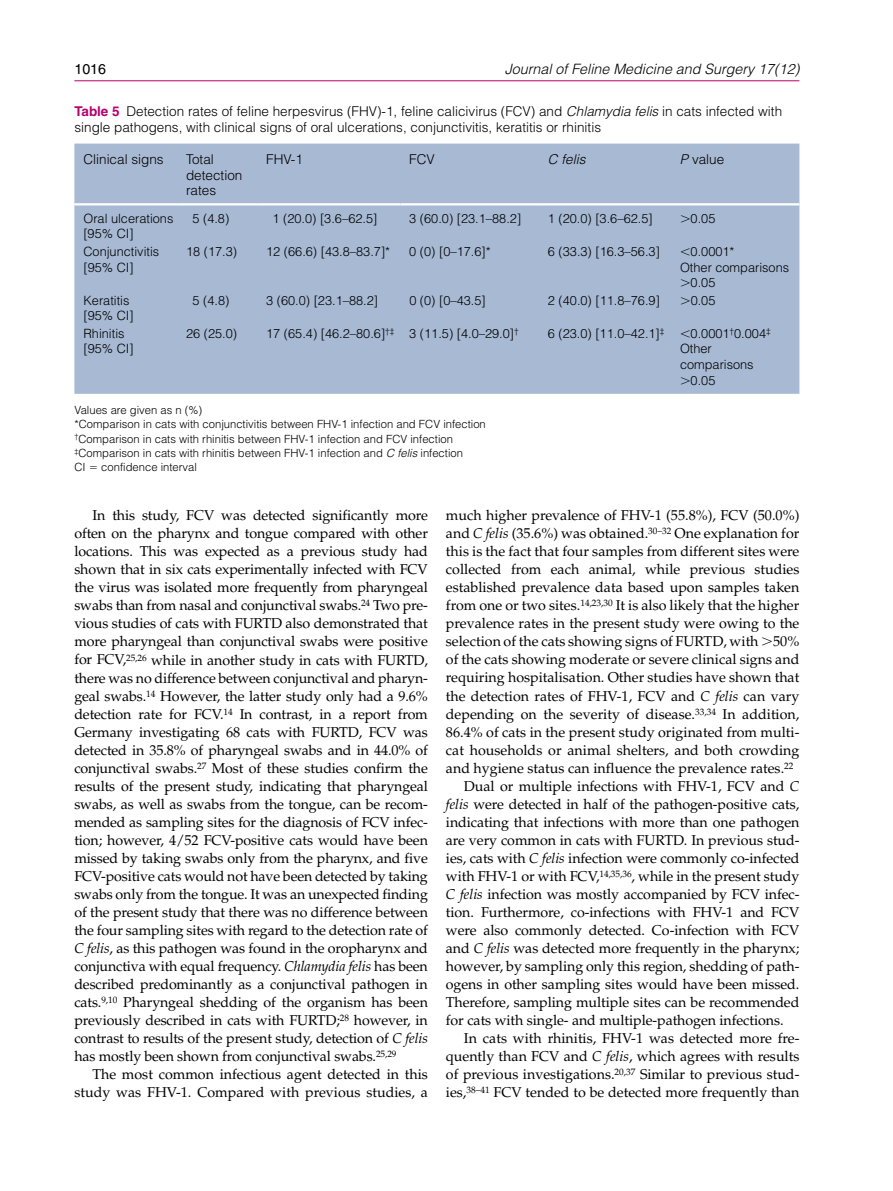
<style>
.page{position:relative;width:893px;height:1191px;background:#fff}
.page>*{position:absolute;margin:0;border:0;box-sizing:border-box;transform-origin:0 0}
.t1{font:14.25px/18px "Palatino LT Std";color:#000;text-align:justify}
.t2{font:italic 300 14.25px "Helvetica LT Std";color:#000}
.t3{font:14.25px "Helvetica LT Std";color:#000}
.t4{font:300 13.5px/15.8px "Helvetica LT Std";color:#000}
.t5{font:italic 300 13.5px "Helvetica LT Std";color:#000}
.t6{font:300 12.75px/15.8px "Helvetica LT Std";color:#000}
.t7{font:300 11.25px/14.2px "Helvetica LT Std";color:#000}
.s1{font-weight:700;color:#b6006d}
.s2{font-style:italic}
</style>
<div class="page">
<hr style="left:74px;top:80px;width:725px;height:1px;background:#b6006d">
<div style="left:74px;top:144px;width:725px;height:250px;background:#a7b9d3"></div>
<hr style="left:74px;top:203px;width:103px;height:2px;background:#fff">
<hr style="left:177px;top:203px;width:80px;height:2px;background:#fff">
<hr style="left:257px;top:203px;width:143px;height:2px;background:#fff">
<hr style="left:400px;top:203px;width:139px;height:2px;background:#fff">
<hr style="left:539px;top:203px;width:132px;height:2px;background:#fff">
<hr style="left:671px;top:203px;width:128px;height:2px;background:#fff">
<svg style="left:681px;top:215px;width:9px;height:7px"></svg>
<svg style="left:681px;top:248px;width:9px;height:7px"></svg>
<svg style="left:681px;top:279px;width:9px;height:8px"></svg>
<svg style="left:681px;top:297px;width:9px;height:7px"></svg>
<svg style="left:681px;top:330px;width:8px;height:7px"></svg>
<svg style="left:681px;top:377px;width:8px;height:7px"></svg>
<p class="t3" style="left:74px;top:61px;width:33px">1016</p>
<p class="t2" style="left:505px;top:60px;width:296px">Journal of Feline Medicine and Surgery 17(12)</p>
<p class="t4" style="left:74px;top:103px;width:709px"><span class="s1">Table 5</span> Detection rates of feline herpesvirus (FHV)-1, feline calicivirus (FCV) and <span class="s2">Chlamydia felis</span> in cats infected with single pathogens, with clinical signs of oral ulcerations, conjunctivitis, keratitis or rhinitis</p>
<p class="t4" style="left:83px;top:151px;width:82px">Clinical signs</p>
<p class="t4" style="left:186px;top:151px;width:58px">Total detection rates</p>
<p class="t4" style="left:266px;top:151px;width:38px">FHV-1</p>
<p class="t4" style="left:409px;top:151px;width:27px">FCV</p>
<p class="t5" style="left:548px;top:151px;width:39px">C felis</p>
<p class="t4" style="left:680px;top:151px;width:46px"><span class="s2">P</span> value</p>
<p class="t6" style="left:83px;top:210px;width:91px">Oral ulcerations [95% CI]</p>
<p class="t6" style="left:192px;top:210px;width:38px">5 (4.8)</p>
<p class="t6" style="left:273px;top:210px;width:106px">1 (20.0) [3.6–62.5]</p>
<p class="t6" style="left:409px;top:210px;width:113px">3 (60.0) [23.1–88.2]</p>
<p class="t6" style="left:548px;top:210px;width:106px">1 (20.0) [3.6–62.5]</p>
<p class="t6" style="left:691px;top:210px;width:26px">0.05</p>
<p class="t6" style="left:83px;top:243px;width:77px">Conjunctivitis [95% CI]</p>
<p class="t6" style="left:186px;top:243px;width:53px">18 (17.3)</p>
<p class="t6" style="left:266px;top:243px;width:126px">12 (66.6) [43.8–83.7]*</p>
<p class="t6" style="left:409px;top:243px;width:83px">0 (0) [0–17.6]*</p>
<p class="t6" style="left:548px;top:243px;width:113px">6 (33.3) [16.3–56.3]</p>
<p class="t6" style="left:691px;top:243px;width:45px">0.0001*</p>
<p class="t6" style="left:680px;top:259px;width:111px">Other comparisons</p>
<p class="t6" style="left:691px;top:275px;width:26px">0.05</p>
<p class="t6" style="left:83px;top:292px;width:52px">Keratitis [95% CI]</p>
<p class="t6" style="left:192px;top:292px;width:38px">5 (4.8)</p>
<p class="t6" style="left:266px;top:292px;width:113px">3 (60.0) [23.1–88.2]</p>
<p class="t6" style="left:409px;top:292px;width:78px">0 (0) [0–43.5]</p>
<p class="t6" style="left:548px;top:292px;width:113px">2 (40.0) [11.8–76.9]</p>
<p class="t6" style="left:691px;top:292px;width:26px">0.05</p>
<p class="t6" style="left:83px;top:325px;width:52px">Rhinitis [95% CI]</p>
<p class="t6" style="left:186px;top:325px;width:53px">26 (25.0)</p>
<p class="t6" style="left:266px;top:325px;width:254px">17 (65.4) [46.2–80.6]<sup>†‡</sup> 3 (11.5) [4.0–29.0]<sup>†</sup></p>
<p class="t6" style="left:548px;top:325px;width:118px">6 (23.0) [11.0–42.1]<sup>‡</sup></p>
<p class="t6" style="left:691px;top:325px;width:82px">0.0001<sup>†</sup>0.004<sup>‡</sup></p>
<p class="t6" style="left:680px;top:341px;width:33px">Other</p>
<p class="t6" style="left:680px;top:356px;width:75px">comparisons</p>
<p class="t6" style="left:691px;top:372px;width:26px">0.05</p>
<p class="t7" style="left:74px;top:403px;width:413px">Values are given as n (%)<br>*Comparison in cats with conjunctivitis between FHV-1 infection and FCV infection <sup>†</sup>Comparison in cats with rhinitis between FHV-1 infection and FCV infection <sup>‡</sup>Comparison in cats with rhinitis between FHV-1 infection and <span class="s2">C felis</span> infection<br>CI</p>
<p class="t7" style="left:101px;top:460px;width:97px">confidence interval</p>
<p class="t1" style="left:74px;top:507px;width:355px;text-indent:18px">In this study, FCV was detected significantly more often on the pharynx and tongue compared with other locations. This was expected as a previous study had shown that in six cats experimentally infected with FCV the virus was isolated more frequently from pharyngeal swabs than from nasal and conjunctival swabs.<sup>24</sup> Two pre&shy;vious studies of cats with FURTD also demonstrated that more pharyngeal than conjunctival swabs were positive for FCV,<sup>25,26</sup> while in another study in cats with FURTD, there was no difference between conjunctival and pharyn&shy;geal swabs.<sup>14</sup> However, the latter study only had a 9.6% detection rate for FCV.<sup>14</sup> In contrast, in a report from Germany investigating 68 cats with FURTD, FCV was detected in 35.8% of pharyngeal swabs and in 44.0% of conjunctival swabs.<sup>27</sup> Most of these studies confirm the results of the present study, indicating that pharyngeal swabs, as well as swabs from the tongue, can be recom&shy;mended as sampling sites for the diagnosis of FCV infec&shy;tion; however, 4/52 FCV-positive cats would have been missed by taking swabs only from the pharynx, and five FCV-positive cats would not have been detected by taking swabs only from the tongue. It was an unexpected finding of the present study that there was no difference between the four sampling sites with regard to the detection rate of <span class="s2">C felis</span>, as this pathogen was found in the oropharynx and conjunctiva with equal frequency. <span class="s2">Chlamydia felis</span> has been described predominantly as a conjunctival pathogen in cats.<sup>9,10</sup> Pharyngeal shedding of the organism has been previously described in cats with FURTD;<sup>28</sup> however, in contrast to results of the present study, detection of <span class="s2">C felis </span>has mostly been shown from conjunctival swabs.<sup>25,29</sup></p>
<p class="t1" style="left:74px;top:1065px;width:355px;text-align:right">The most common infectious agent detected in this study was FHV-1. Compared with previous studies, a</p>
<p class="t1" style="left:446px;top:507px;width:355px">much higher prevalence of FHV-1 (55.8%), FCV (50.0%)</p>
<p class="t1" style="left:446px;top:525px;width:355px">and <span class="s2">C felis</span> (35.6%) was obtained.<sup>30–32</sup> One explanation for</p>
<p class="t1" style="left:446px;top:543px;width:355px">this is the fact that four samples from different sites were</p>
<p class="t1" style="left:446px;top:561px;width:355px">collected from each animal, while previous studies</p>
<p class="t1" style="left:446px;top:579px;width:355px">established prevalence data based upon samples taken</p>
<p class="t1" style="left:446px;top:597px;width:355px">from one or two sites.<sup>14,23,30</sup> It is also likely that the higher</p>
<p class="t1" style="left:446px;top:615px;width:355px">prevalence rates in the present study were owing to the</p>
<p class="t1" style="left:446px;top:633px;width:355px">selection of the cats showing signs of FURTD, with 50%</p>
<p class="t1" style="left:446px;top:651px;width:355px">of the cats showing moderate or severe clinical signs and</p>
<p class="t1" style="left:446px;top:669px;width:355px">requiring hospitalisation. Other studies have shown that</p>
<p class="t1" style="left:446px;top:687px;width:355px">the detection rates of FHV-1, FCV and <span class="s2">C felis</span> can vary</p>
<p class="t1" style="left:446px;top:705px;width:355px">depending on the severity of disease.<sup>33,34</sup> In addition,</p>
<p class="t1" style="left:446px;top:723px;width:355px">86.4% of cats in the present study originated from multi-</p>
<p class="t1" style="left:446px;top:741px;width:355px">cat households or animal shelters, and both crowding</p>
<p class="t1" style="left:446px;top:759px;width:349px">and hygiene status can influence the prevalence rates.<sup>22</sup></p>
<p class="t1" style="left:464px;top:777px;width:337px">Dual or multiple infections with FHV-1, FCV and <span class="s2">C</span></p>
<p class="t1" style="left:446px;top:795px;width:355px"><span class="s2">felis</span> were detected in half of the pathogen-positive cats,</p>
<p class="t1" style="left:446px;top:813px;width:355px">indicating that infections with more than one pathogen</p>
<p class="t1" style="left:446px;top:831px;width:355px">are very common in cats with FURTD. In previous stud-</p>
<p class="t1" style="left:446px;top:849px;width:355px">ies, cats with <span class="s2">C felis</span> infection were commonly co-infected</p>
<p class="t1" style="left:446px;top:867px;width:355px">with FHV-1 or with FCV,<sup>14,35,36</sup>, while in the present study</p>
<p class="t1" style="left:446px;top:885px;width:355px"><span class="s2">C felis</span> infection was mostly accompanied by FCV infec-</p>
<p class="t1" style="left:446px;top:903px;width:355px">tion. Furthermore, co-infections with FHV-1 and FCV</p>
<p class="t1" style="left:446px;top:921px;width:355px">were also commonly detected. Co-infection with FCV</p>
<p class="t1" style="left:446px;top:939px;width:355px">and <span class="s2">C felis</span> was detected more frequently in the pharynx;</p>
<p class="t1" style="left:446px;top:957px;width:355px">however, by sampling only this region, shedding of path-</p>
<p class="t1" style="left:446px;top:975px;width:355px">ogens in other sampling sites would have been missed.</p>
<p class="t1" style="left:446px;top:993px;width:355px">Therefore, sampling multiple sites can be recommended</p>
<p class="t1" style="left:446px;top:1011px;width:339px">for cats with single- and multiple-pathogen infections.</p>
<p class="t1" style="left:464px;top:1029px;width:337px">In cats with rhinitis, FHV-1 was detected more fre-</p>
<p class="t1" style="left:446px;top:1047px;width:355px">quently than FCV and <span class="s2">C felis</span>, which agrees with results</p>
<p class="t1" style="left:446px;top:1065px;width:355px">of previous investigations.<sup>20,37</sup> Similar to previous stud-</p>
<p class="t1" style="left:446px;top:1083px;width:355px">ies,<sup>38–41</sup> FCV tended to be detected more frequently than</p>
</div>
